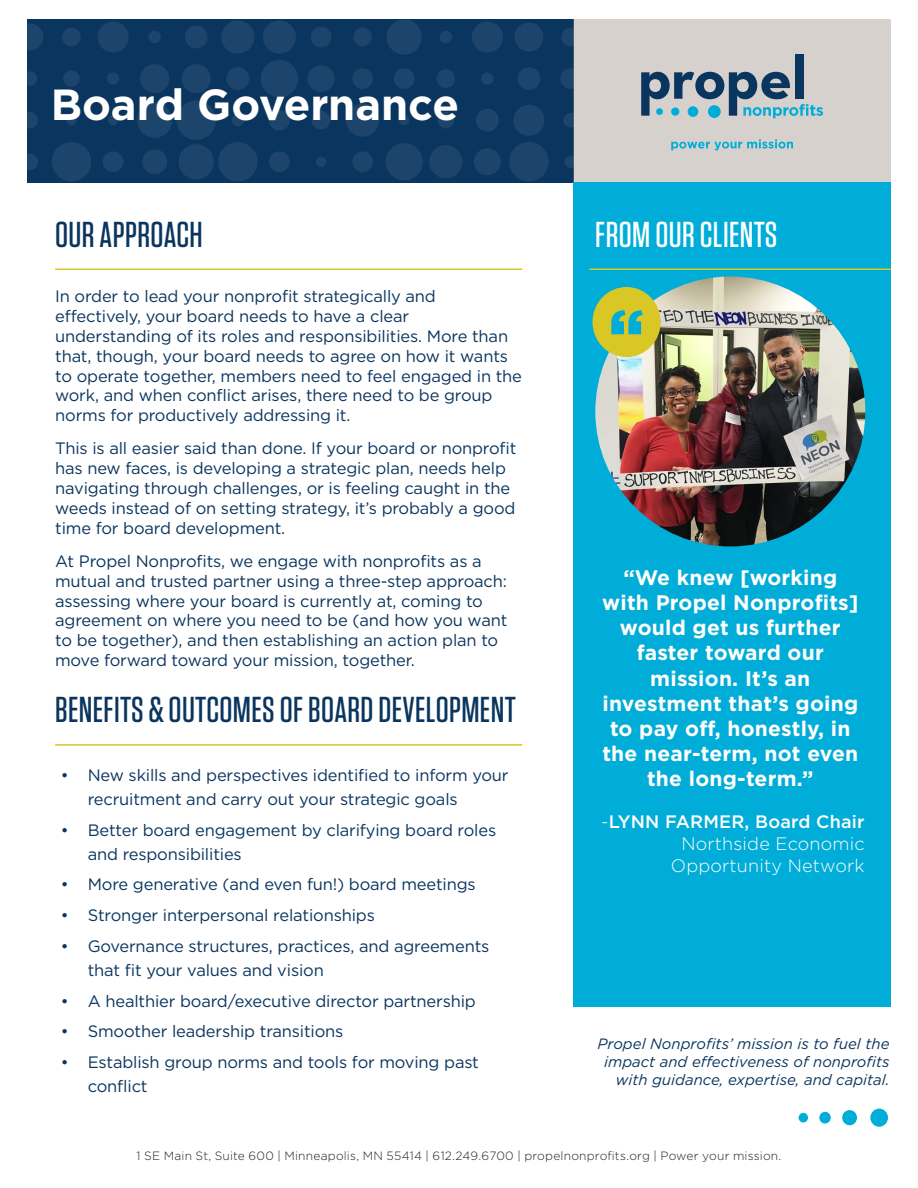
<style>
.page{position:relative;width:918px;height:1188px;background:#fff}
.page>*{position:absolute;margin:0;border:0;box-sizing:border-box;transform-origin:0 0}
.Main_Title{font:700 43.5px "Gotham";color:#fff}
.Main_Page_Header{font:500 36px "Tungsten";letter-spacing:.01em;color:#0a355e}
.Main_Page_Header-2{font:500 36px "Tungsten";letter-spacing:.01em;color:#fff}
.t1{font:700 21px/25.2px "Gotham";letter-spacing:.01em;color:#fffefc;text-align:center}
.t2{font:300 18px/21.6px "Gotham";letter-spacing:.01em;color:#fffefc;text-align:center}
.t3{font:500 18px "Gotham";letter-spacing:.01em;color:#fffefc}
.t4{font:16.5px/19.8px "Gotham";letter-spacing:-.01em;color:#0a355e}
.t5{font:italic 15px/18px "Gotham";color:#0a355e;text-align:right}
.t6{font:300 12px "Gotham";letter-spacing:.015em;color:#231f20}
.s1{font-weight:300}
</style>
<div class="page">
<div style="left:27px;top:19px;width:546px;height:164px;background:#0a355e"></div>
<svg style="left:27px;top:24px;width:16px;height:26px"></svg>
<div style="left:62px;top:28px;width:19px;height:18px;background:#1d446a;border-radius:50%"></div>
<div style="left:97px;top:21px;width:32px;height:32px;background:#1d446a;border-radius:50%"></div>
<div style="left:148px;top:31px;width:13px;height:12px;background:#1d446a;border-radius:50%"></div>
<div style="left:185px;top:26px;width:23px;height:22px;background:#1d446a;border-radius:50%"></div>
<div style="left:221px;top:20px;width:33px;height:34px;background:#1d446a;border-radius:50%"></div>
<div style="left:263px;top:20px;width:33px;height:34px;background:#1d446a;border-radius:50%"></div>
<div style="left:311px;top:27px;width:20px;height:20px;background:#1d446a;border-radius:50%"></div>
<div style="left:353px;top:28px;width:19px;height:18px;background:#1d446a;border-radius:50%"></div>
<div style="left:387px;top:19px;width:35px;height:36px;background:#1d446a;border-radius:50%"></div>
<div style="left:440px;top:31px;width:12px;height:12px;background:#1d446a;border-radius:50%"></div>
<div style="left:472px;top:21px;width:31px;height:32px;background:#1d446a;border-radius:50%"></div>
<div style="left:514px;top:22px;width:29px;height:30px;background:#1d446a;border-radius:50%"></div>
<svg style="left:561px;top:28px;width:12px;height:18px"></svg>
<svg style="left:27px;top:71px;width:10px;height:15px"></svg>
<div style="left:63px;top:70px;width:17px;height:17px;background:#1d446a;border-radius:50%"></div>
<div style="left:107px;top:72px;width:12px;height:13px;background:#1d446a;border-radius:50%"></div>
<div style="left:140px;top:64px;width:29px;height:29px;background:#1d446a;border-radius:50%"></div>
<div style="left:182px;top:64px;width:29px;height:29px;background:#1d446a;border-radius:50%"></div>
<div style="left:226px;top:67px;width:23px;height:23px;background:#1d446a;border-radius:50%"></div>
<div style="left:261px;top:60px;width:37px;height:37px;background:#1d446a;border-radius:50%"></div>
<div style="left:307px;top:65px;width:28px;height:27px;background:#1d446a;border-radius:50%"></div>
<div style="left:352px;top:68px;width:21px;height:21px;background:#1d446a;border-radius:50%"></div>
<div style="left:394px;top:68px;width:21px;height:21px;background:#1d446a;border-radius:50%"></div>
<div style="left:436px;top:69px;width:19px;height:19px;background:#1d446a;border-radius:50%"></div>
<div style="left:481px;top:72px;width:13px;height:13px;background:#1d446a;border-radius:50%"></div>
<div style="left:518px;top:67px;width:22px;height:23px;background:#1d446a;border-radius:50%"></div>
<svg style="left:560px;top:68px;width:13px;height:21px"></svg>
<svg style="left:27px;top:112px;width:11px;height:16px"></svg>
<div style="left:66px;top:115px;width:11px;height:10px;background:#1d446a;border-radius:50%"></div>
<div style="left:108px;top:115px;width:10px;height:10px;background:#1d446a;border-radius:50%"></div>
<div style="left:137px;top:103px;width:35px;height:35px;background:#1d446a;border-radius:50%"></div>
<div style="left:176px;top:100px;width:40px;height:40px;background:#1d446a;border-radius:50%"></div>
<div style="left:232px;top:114px;width:12px;height:12px;background:#1d446a;border-radius:50%"></div>
<div style="left:269px;top:110px;width:21px;height:21px;background:#1d446a;border-radius:50%"></div>
<div style="left:312px;top:111px;width:18px;height:19px;background:#1d446a;border-radius:50%"></div>
<div style="left:346px;top:104px;width:33px;height:33px;background:#1d446a;border-radius:50%"></div>
<div style="left:399px;top:115px;width:10px;height:10px;background:#1d446a;border-radius:50%"></div>
<div style="left:437px;top:112px;width:17px;height:17px;background:#1d446a;border-radius:50%"></div>
<div style="left:476px;top:109px;width:23px;height:23px;background:#1d446a;border-radius:50%"></div>
<div style="left:513px;top:105px;width:32px;height:31px;background:#1d446a;border-radius:50%"></div>
<svg style="left:563px;top:113px;width:10px;height:14px"></svg>
<svg style="left:27px;top:154px;width:11px;height:16px"></svg>
<div style="left:52px;top:142px;width:39px;height:40px;background:#1d446a;border-radius:50%"></div>
<div style="left:103px;top:151px;width:20px;height:21px;background:#1d446a;border-radius:50%"></div>
<div style="left:142px;top:149px;width:25px;height:25px;background:#1d446a;border-radius:50%"></div>
<div style="left:179px;top:144px;width:35px;height:35px;background:#1d446a;border-radius:50%"></div>
<div style="left:218px;top:142px;width:40px;height:40px;background:#1d446a;border-radius:50%"></div>
<div style="left:269px;top:151px;width:21px;height:21px;background:#1d446a;border-radius:50%"></div>
<div style="left:316px;top:157px;width:10px;height:10px;background:#1d446a;border-radius:50%"></div>
<div style="left:352px;top:151px;width:21px;height:21px;background:#1d446a;border-radius:50%"></div>
<div style="left:385px;top:143px;width:38px;height:38px;background:#1d446a;border-radius:50%"></div>
<div style="left:429px;top:145px;width:33px;height:33px;background:#1d446a;border-radius:50%"></div>
<div style="left:474px;top:148px;width:27px;height:27px;background:#1d446a;border-radius:50%"></div>
<div style="left:509px;top:142px;width:40px;height:40px;background:#1d446a;border-radius:50%"></div>
<svg style="left:564px;top:156px;width:9px;height:12px"></svg>
<div style="left:573px;top:19px;width:318px;height:164px;background:#d6d1cd"></div>
<div style="left:796px;top:54px;width:8px;height:45px;background:#0a355e"></div>
<svg style="left:641px;top:72px;width:182px;height:46px"></svg>
<div style="left:656px;top:108px;width:7px;height:7px;background:#00add8;border-radius:50%"></div>
<div style="left:671px;top:107px;width:8px;height:9px;background:#00add8;border-radius:50%"></div>
<div style="left:688px;top:106px;width:10px;height:11px;background:#00add8;border-radius:50%"></div>
<div style="left:708px;top:105px;width:13px;height:13px;background:#00add8;border-radius:50%"></div>
<svg style="left:671px;top:139px;width:122px;height:11px"></svg>
<div style="left:573px;top:183px;width:318px;height:824px;background:#00add8"></div>
<hr style="left:590px;top:268px;width:301px;height:2px;background:#d8c725">
<hr style="left:55px;top:744px;width:467px;height:2px;background:#d8c725">
<div style="left:799px;top:1113px;width:9px;height:10px;background:#00add8;border-radius:50%"></div>
<div style="left:819px;top:1112px;width:12px;height:12px;background:#00add8;border-radius:50%"></div>
<div style="left:842px;top:1110px;width:15px;height:15px;background:#00add8;border-radius:50%"></div>
<div style="left:870px;top:1109px;width:18px;height:18px;background:#00add8;border-radius:50%"></div>
<img style="left:595px;top:276px;width:270px;height:270px;border-radius:135px">
<div style="left:593px;top:287px;width:68px;height:70px;background:#d8c725;border-radius:50%"></div>
<svg style="left:611px;top:310px;width:32px;height:24px"></svg>
<hr style="left:55px;top:268px;width:467px;height:2px;background:#d8c725">
<p class="Main_Title" style="left:51px;top:75px;width:410px">Board Governance</p>
<p class="Main_Page_Header" style="left:55px;top:216px;width:149px">OUR APPROACH</p>
<p class="t4" style="left:55px;top:286px;width:468px">In order to lead your nonprofit strategically and effectively, your board needs to have a clear understanding of its roles and responsibilities. More than that, though, your board needs to agree on how it wants to operate together, members need to feel engaged in the work, and when conflict arises, there need to be group norms for productively addressing it.</p>
<p class="t4" style="left:55px;top:438px;width:463px">This is all easier said than done. If your board or nonprofit has new faces, is developing a strategic plan, needs help navigating through challenges, or is feeling caught in the weeds instead of on setting strategy, it’s probably a good time for board development.</p>
<p class="t4" style="left:55px;top:551px;width:454px">At Propel Nonprofits, we engage with nonprofits as a mutual and trusted partner using a three-step approach: assessing where your board is currently at, coming to agreement on where you need to be (and how you want to be together), and then establishing an action plan to move forward toward your mission, together.</p>
<p class="Main_Page_Header" style="left:55px;top:691px;width:462px">BENEFITS &amp; OUTCOMES OF BOARD DEVELOPMENT</p>
<p class="t4" style="left:88px;top:763px;width:422px;line-height:24px;text-indent:-27px">• New skills and perspectives identified to inform your recruitment and carry out your strategic goals</p>
<p class="t4" style="left:88px;top:817px;width:410px;line-height:24px;text-indent:-27px">• Better board engagement by clarifying board roles and responsibilities</p>
<p class="t4" style="left:61px;top:874px;width:417px">• More generative (and even fun!) board meetings</p>
<p class="t4" style="left:61px;top:905px;width:316px">• Stronger interpersonal relationships</p>
<p class="t4" style="left:88px;top:934px;width:403px;line-height:24px;text-indent:-27px">• Governance structures, practices, and agreements that fit your values and vision</p>
<p class="t4" style="left:61px;top:990px;width:417px">• A healthier board/executive director partnership</p>
<p class="t4" style="left:61px;top:1021px;width:284px">• Smoother leadership transitions</p>
<p class="t4" style="left:88px;top:1050px;width:393px;line-height:24px;text-indent:-27px">• Establish group norms and tools for moving past conflict</p>
<p class="Main_Page_Header-2" style="left:595px;top:216px;width:184px">FROM OUR CLIENTS</p>
<p class="t1" style="left:602px;top:565px;width:258px">“We knew [working with Propel Nonprofits] would get us further faster toward our mission. It’s an investment that’s going to pay off, honestly, in the near-term, not even the long-term.”</p>
<p class="t3" style="left:601px;top:810px;width:265px"><span class="s1">-</span>LYNN FARMER, Board Chair</p>
<p class="t2" style="left:671px;top:832px;width:195px">Northside Economic<br>Opportunity Network</p>
<p class="t5" style="left:597px;top:1035px;width:294px">Propel Nonprofits’ mission is to fuel the impact and effectiveness of nonprofits with guidance, expertise, and capital.</p>
<p class="t6" style="left:137px;top:1148px;width:646px">1 SE Main St, Suite 600 | Minneapolis, MN 55414 | 612.249.6700 | propelnonprofits.org | Power your mission.</p>
</div>
